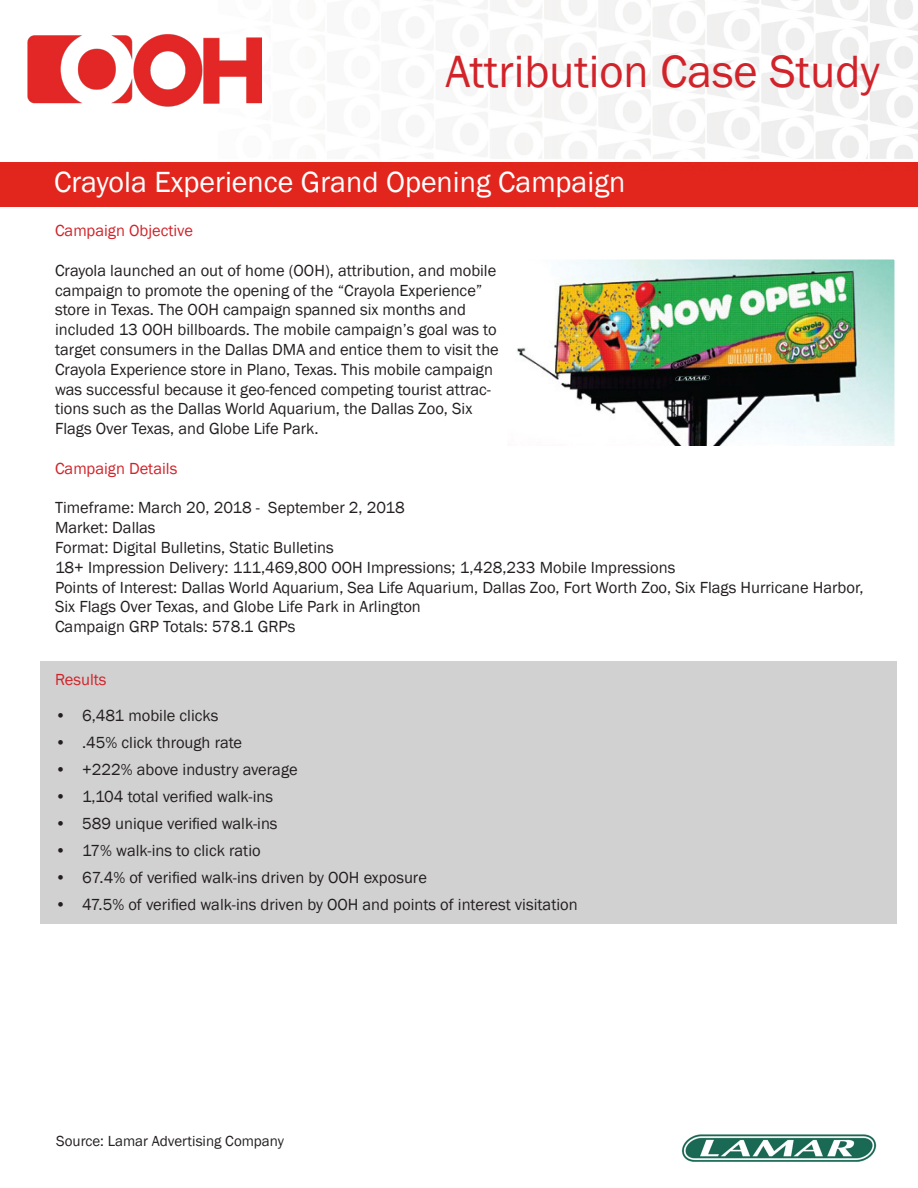
<style>
.page{position:relative;width:918px;height:1188px;background:#fff}
.page>*{position:absolute;margin:0;border:0;box-sizing:border-box;transform-origin:0 0}
.t1{font:46.5px "Franklin Gothic";color:#d1232a}
.t2{font:30px "Franklin Gothic";color:#fff}
.t3{font:16.5px/19.8px "Franklin Gothic";color:#231f20}
.t4{font:16.5px "Franklin Gothic";color:#d1232a}
.t5{font:15px "Franklin Gothic";color:#231f20}
</style>
<div class="page">
<div style="left:40px;top:662px;width:857px;height:262px;background:#d2d1d1"></div>
<div style="left:0;top:162px;width:918px;height:44px;background:#e2261d"></div>
<img style="left:681px;top:1134px;width:196px;height:28px">
<img style="left:160px;top:0;width:758px;height:159px">
<img style="left:27px;top:35px;width:235px;height:73px">
<img style="left:517px;top:260px;width:376px;height:186px">
<div style="left:504px;top:256px;width:393px;height:197px;border:3px solid #fff"></div>
<p class="t1" style="left:446px;top:42px;width:436px">Attribution Case Study</p>
<p class="t2" style="left:54px;top:164px;width:573px">Crayola Experience Grand Opening Campaign</p>
<p class="t4" style="left:55px;top:220px;width:140px">Campaign Objective</p>
<p class="t3" style="left:55px;top:261px;width:445px">Crayola launched an out of home (OOH), attribution, and mobile campaign to promote the opening of the “Crayola Experience” store in Texas. The OOH campaign spanned six months and included 13 OOH billboards. The mobile campaign’s goal was to target consumers in the Dallas DMA and entice them to visit the Crayola Experience store in Plano, Texas. This mobile campaign was successful because it geo-fenced competing tourist attrac&shy;tions such as the Dallas World Aquarium, the Dallas Zoo, Six Flags Over Texas, and Globe Life Park.</p>
<p class="t4" style="left:55px;top:458px;width:124px">Campaign Details</p>
<p class="t3" style="left:55px;top:498px;width:351px">Timeframe: March 20, 2018 - September 2, 2018</p>
<p class="t3" style="left:55px;top:518px;width:102px">Market: Dallas</p>
<p class="t3" style="left:55px;top:538px;width:280px">Format: Digital Bulletins, Static Bulletins</p>
<p class="t3" style="left:55px;top:558px;width:622px">18+ Impression Delivery: 111,469,800 OOH Impressions; 1,428,233 Mobile Impressions</p>
<p class="t3" style="left:55px;top:578px;width:810px">Points of Interest: Dallas World Aquarium, Sea Life Aquarium, Dallas Zoo, Fort Worth Zoo, Six Flags Hurricane Harbor,<br>Six Flags Over Texas, and Globe Life Park in Arlington</p>
<p class="t3" style="left:55px;top:617px;width:242px">Campaign GRP Totals: 578.1 GRPs</p>
<p class="t4" style="left:55px;top:669px;width:53px">Results</p>
<p class="t3" style="left:55px;top:706px;width:165px">• 6,481 mobile clicks</p>
<p class="t3" style="left:55px;top:733px;width:189px">• .45% click through rate</p>
<p class="t3" style="left:55px;top:760px;width:244px">• +222% above industry average</p>
<p class="t3" style="left:55px;top:787px;width:220px">• 1,104 total verified walk-ins</p>
<p class="t3" style="left:55px;top:814px;width:224px">• 589 unique verified walk-ins</p>
<p class="t3" style="left:55px;top:841px;width:207px">• 17% walk-ins to click ratio</p>
<p class="t3" style="left:55px;top:868px;width:373px">• 67.4% of verified walk-ins driven by OOH exposure</p>
<p class="t3" style="left:55px;top:895px;width:524px">• 47.5% of verified walk-ins driven by OOH and points of interest visitation</p>
<p class="t5" style="left:56px;top:1131px;width:229px">Source: Lamar Advertising Company</p>
</div>
